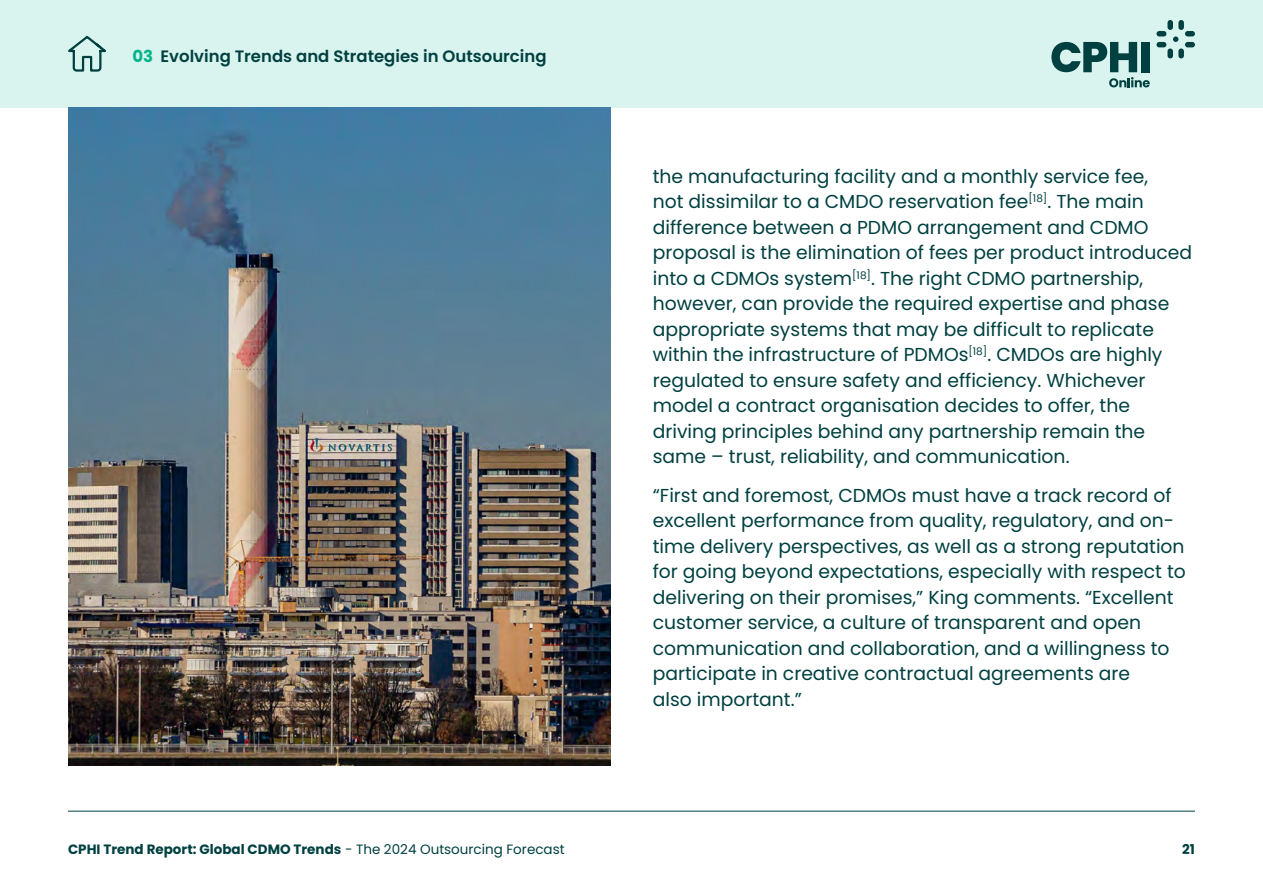
<style>
.page{position:relative;width:1263px;height:893px;background:#fff}
.page>*{position:absolute;margin:0;border:0;box-sizing:border-box;transform-origin:0 0}
.t1{font:18.75px/25.5px "Poppins";color:#004040}
.t2{font:600 16.5px "Poppins";color:#004040}
.t3{font:700 13.5px "Poppins";color:#004040}
.s1{font-weight:700;color:#00b58c}
.s2{font-weight:400}
</style>
<div class="page">
<div style="left:0;top:0;width:1263px;height:107px;background:#d9f4ee"></div>
<hr style="left:68px;top:811px;width:1127px;height:1px;background:#004040">
<div style="left:1156px;top:42px;width:10px;height:5px;background:#004040;border-radius:3px"></div>
<div style="left:1156px;top:31px;width:10px;height:5px;background:#004040;border-radius:3px"></div>
<div style="left:1185px;top:42px;width:10px;height:5px;background:#004040;border-radius:3px"></div>
<div style="left:1185px;top:31px;width:10px;height:5px;background:#004040;border-radius:3px"></div>
<svg style="left:1173px;top:36px;width:5px;height:6px"></svg>
<div style="left:1167px;top:20px;width:6px;height:10px;background:#004040;border-radius:3px"></div>
<div style="left:1178px;top:20px;width:6px;height:10px;background:#004040;border-radius:3px"></div>
<div style="left:1167px;top:49px;width:6px;height:9px;background:#004040;border-radius:3px"></div>
<div style="left:1178px;top:49px;width:6px;height:9px;background:#004040;border-radius:3px"></div>
<svg style="left:1051px;top:42px;width:99px;height:45px"></svg>
<div style="left:1141px;top:42px;width:9px;height:30px;background:#004040"></div>
<img style="left:68px;top:107px;width:542px;height:658px">
<svg style="left:68px;top:36px;width:38px;height:36px"></svg>
<p class="t2" style="left:132px;top:46px;width:416px"><span class="s1">03</span> Evolving Trends and Strategies in Outsourcing</p>
<p class="t1" style="left:653px;top:164px;width:541px">the manufacturing facility and a monthly service fee,<br>not dissimilar to a CMDO reservation fee<sup>[18]</sup>. The main difference between a PDMO arrangement and CDMO proposal is the elimination of fees per product introduced into a CDMOs system<sup>[18]</sup>. The right CDMO partnership, however, can provide the required expertise and phase appropriate systems that may be difficult to replicate within the infrastructure of PDMOs<sup>[18]</sup>. CMDOs are highly regulated to ensure safety and efficiency. Whichever model a contract organisation decides to offer, the driving principles behind any partnership remain the same – trust, reliability, and communication.</p>
<p class="t1" style="left:653px;top:482px;width:535px">“First and foremost, CDMOs must have a track record of excellent performance from quality, regulatory, and on&shy;time delivery perspectives, as well as a strong reputation for going beyond expectations, especially with respect to delivering on their promises,” King comments. “Excellent customer service, a culture of transparent and open communication and collaboration, and a willingness to participate in creative contractual agreements are<br>also important.”</p>
<p class="t3" style="left:68px;top:842px;width:498px">CPHI Trend Report: Global CDMO Trends <span class="s2">- The 2024 Outsourcing Forecast</span></p>
<p class="t3" style="left:1182px;top:842px;width:14px">21</p>
</div>
